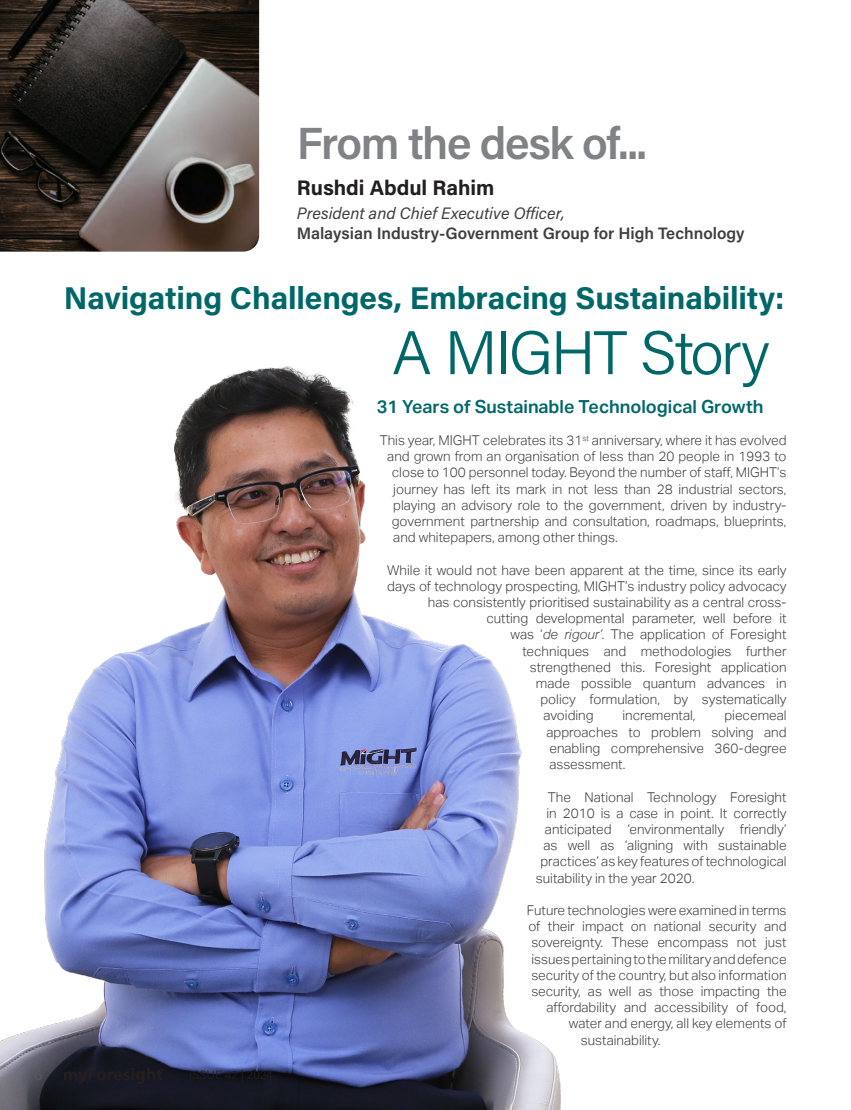
<style>
.page{position:relative;width:851px;height:1110px;background:#fff}
.page>*{position:absolute;margin:0;border:0;box-sizing:border-box;transform-origin:0 0}
.t1{font:300 61.5px "Acumin Pro";letter-spacing:-.035em;color:#006769}
.t2{font:600 45px "Acumin Pro";letter-spacing:-.03em;color:#808285}
.t3{font:700 31.5px "Acumin Pro";letter-spacing:-.005em;color:#006769}
.t4{font:700 21px "Acumin Pro";letter-spacing:-.005em;color:#231f20}
.t5{font:600 18px "Aktiv Grotesk";color:#006769}
.t6{font:600 16.5px "Acumin Pro";color:#3e3e3f}
.t7{font:italic 16.5px "Acumin Pro";color:#3e3e3f}
.Paragraph_Style_1{font:300 13.5px/16.2px "Aktiv Grotesk";color:#3e3e3f;text-align:justify}
.t8{font:300 12px "Acumin Pro";color:#231f20}
.s1{font-style:italic}
</style>
<div class="page">
<img style="left:0;top:0;width:259px;height:252px">
<img style="left:0;top:366px;width:561px;height:744px">
<svg style="left:64px;top:1067px;width:99px;height:17px;background:#1a1a21"></svg>
<p class="t2" style="left:297px;top:112px;width:352px">From the desk of...</p>
<p class="t4" style="left:297px;top:173px;width:199px">Rushdi Abdul Rahim</p>
<p class="t7" style="left:297px;top:202px;width:269px">President and Chief Executive Officer,</p>
<p class="t6" style="left:297px;top:221px;width:449px">Malaysian Industry-Government Group for High Technology</p>
<p class="t3" style="left:64px;top:276px;width:722px">Navigating Challenges, Embracing Sustainability:</p>
<p class="t1" style="left:392px;top:310px;width:379px">A MIGHT Story</p>
<p class="t5" style="left:377px;top:396px;width:388px">31 Years of Sustainable Technological Growth</p>
<p class="Paragraph_Style_1" style="left:380px;top:432px;width:408px">This year, MIGHT celebrates its 31<sup>st</sup> anniversary, where it has evolved</p>
<p class="Paragraph_Style_1" style="left:387px;top:448px;width:401px">and grown from an organisation of less than 20 people in 1993 to</p>
<p class="Paragraph_Style_1" style="left:392px;top:465px;width:396px">close to 100 personnel today. Beyond the number of staff, MIGHT’s</p>
<p class="Paragraph_Style_1" style="left:393px;top:481px;width:394px">journey has left its mark in not less than 28 industrial sectors,</p>
<p class="Paragraph_Style_1" style="left:393px;top:497px;width:394px">playing an advisory role to the government, driven by industry-</p>
<p class="Paragraph_Style_1" style="left:392px;top:513px;width:396px">government partnership and consultation, roadmaps, blueprints,</p>
<p class="Paragraph_Style_1" style="left:393px;top:529px;width:226px">and whitepapers, among other things.</p>
<p class="Paragraph_Style_1" style="left:387px;top:562px;width:401px">While it would not have been apparent at the time, since its early</p>
<p class="Paragraph_Style_1" style="left:387px;top:578px;width:401px">days of technology prospecting, MIGHT’s industry policy advocacy</p>
<p class="Paragraph_Style_1" style="left:428px;top:594px;width:360px">has consistently prioritised sustainability as a central cross-</p>
<p class="Paragraph_Style_1" style="left:486px;top:610px;width:301px">cutting developmental parameter, well before it</p>
<p class="Paragraph_Style_1" style="left:510px;top:627px;width:278px">was ‘<span class="s1">de rigour’.</span> The application of Foresight</p>
<p class="Paragraph_Style_1" style="left:522px;top:643px;width:266px">techniques and methodologies further</p>
<p class="Paragraph_Style_1" style="left:530px;top:659px;width:258px">strengthened this. Foresight application</p>
<p class="Paragraph_Style_1" style="left:536px;top:675px;width:252px">made possible quantum advances in</p>
<p class="Paragraph_Style_1" style="left:540px;top:691px;width:248px">policy formulation, by systematically</p>
<p class="Paragraph_Style_1" style="left:543px;top:708px;width:52px">avoiding</p>
<p class="Paragraph_Style_1" style="left:622px;top:708px;width:75px">incremental,</p>
<p class="Paragraph_Style_1" style="left:546px;top:708px;width:242px;text-indent:178px">piecemeal approaches to problem solving and enabling comprehensive 360-degree assessment.</p>
<p class="Paragraph_Style_1" style="left:548px;top:789px;width:240px">The National Technology Foresight</p>
<p class="Paragraph_Style_1" style="left:546px;top:805px;width:242px">in 2010 is a case in point. It correctly</p>
<p class="Paragraph_Style_1" style="left:545px;top:821px;width:243px">anticipated ‘environmentally friendly’</p>
<p class="Paragraph_Style_1" style="left:543px;top:837px;width:245px">as well as ‘aligning with sustainable</p>
<p class="Paragraph_Style_1" style="left:540px;top:853px;width:247px">practices’ as key features of technological</p>
<p class="Paragraph_Style_1" style="left:536px;top:870px;width:160px">suitability in the year 2020.</p>
<p class="Paragraph_Style_1" style="left:527px;top:902px;width:261px">Future technologies were examined in terms</p>
<p class="Paragraph_Style_1" style="left:528px;top:918px;width:259px">of their impact on national security and</p>
<p class="Paragraph_Style_1" style="left:531px;top:934px;width:257px">sovereignty. These encompass not just</p>
<p class="Paragraph_Style_1" style="left:531px;top:951px;width:257px">issues pertaining to the military and defence</p>
<p class="Paragraph_Style_1" style="left:531px;top:967px;width:257px">security of the country, but also information</p>
<p class="Paragraph_Style_1" style="left:531px;top:983px;width:257px">security, as well as those impacting the</p>
<p class="Paragraph_Style_1" style="left:546px;top:999px;width:242px">affordability and accessibility of food,</p>
<p class="Paragraph_Style_1" style="left:569px;top:1015px;width:219px">water and energy, all key elements of</p>
<p class="Paragraph_Style_1" style="left:581px;top:1032px;width:81px">sustainability.</p>
<p class="t8" style="left:189px;top:1067px;width:85px">ISSUE 42 | 2024</p>
</div>
